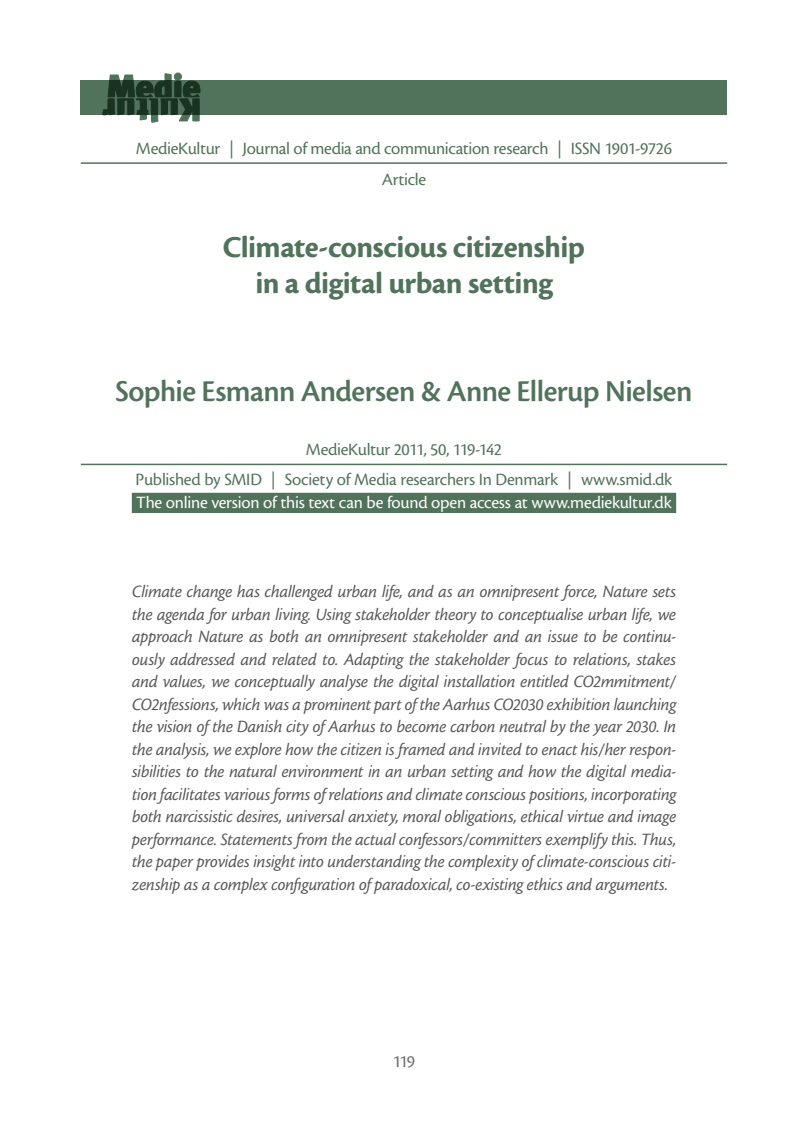
<style>
.page{position:relative;width:808px;height:1127px;background:#fff}
.page>*{position:absolute;margin:0;border:0;box-sizing:border-box;transform-origin:0 0}
.t1{font:31.5px/36px "Cronos MM 700 21";letter-spacing:-.015em;color:#51735b;text-align:center}
.t2{font:31.5px "Cronos MM 574 21";letter-spacing:-.015em;color:#51735b}
.t3{font:18px/22.5px "Cronos MM It 408 12";letter-spacing:-.015em;color:#57585a;text-align:justify}
.t4{font:18px/31.2px "Cronos MM 408 12";letter-spacing:-.02em;color:#51735b;text-align:center}
.t5{font:18px "Cronos MM 408 12";letter-spacing:-.015em;color:#fff}
.t6{font:18px "Cronos MM 408 12";color:#6c6d70}
</style>
<div class="page">
<hr style="left:81px;top:162px;width:646px;height:2px;background:#51735b">
<hr style="left:81px;top:464px;width:646px;height:1px;background:#51735b">
<div style="left:132px;top:493px;width:544px;height:20px;background:#51735b"></div>
<div style="left:81px;top:81px;width:646px;height:34px;background:#51735b"></div>
<svg style="left:102px;top:73px;width:98px;height:49px"></svg>
<p class="t4" style="left:136px;top:133px;width:537px">MedieKultur | Journal of media and communication research | ISSN 1901-9726<br>Article</p>
<h1 class="t1" style="left:223px;top:230px;width:363px">Climate-conscious citizenship in a digital urban setting</h1>
<h1 class="t2" style="left:115px;top:375px;width:579px">Sophie Esmann Andersen &amp; Anne Ellerup Nielsen</h1>
<p class="t4" style="left:306px;top:434px;width:197px">MedieKultur 2011, 50, 119-142</p>
<p class="t4" style="left:136px;top:464px;width:538px">Published by SMID | Society of Media researchers In Denmark | www.smid.dk</p>
<p class="t5" style="left:136px;top:493px;width:537px">The online version of this text can be found open access at www.mediekultur.dk</p>
<p class="t3" style="left:132px;top:580px;width:546px">Climate change has challenged urban life, and as an omnipresent force, Nature sets the agenda for urban living. Using stakeholder theory to conceptualise urban life, we approach Nature as both an omnipresent stakeholder and an issue to be continu&shy;ously addressed and related to. Adapting the stakeholder focus to relations, stakes and values, we conceptually analyse the digital installation entitled CO2mmitment/ CO2nfessions, which was a prominent part of the Aarhus CO2030 exhibition launching the vision of the Danish city of Aarhus to become carbon neutral by the year 2030. In the analysis, we explore how the citizen is framed and invited to enact his/her respon&shy;sibilities to the natural environment in an urban setting and how the digital media&shy;tion facilitates various forms of relations and climate conscious positions, incorporating both narcissistic desires, universal anxiety, moral obligations, ethical virtue and image performance. Statements from the actual confessors/committers exemplify this. Thus, the paper provides insight into understanding the complexity of climate-conscious citi&shy;zenship as a complex configuration of paradoxical, co-existing ethics and arguments.</p>
<p class="t6" style="left:393px;top:1051px;width:24px">119</p>
</div>
